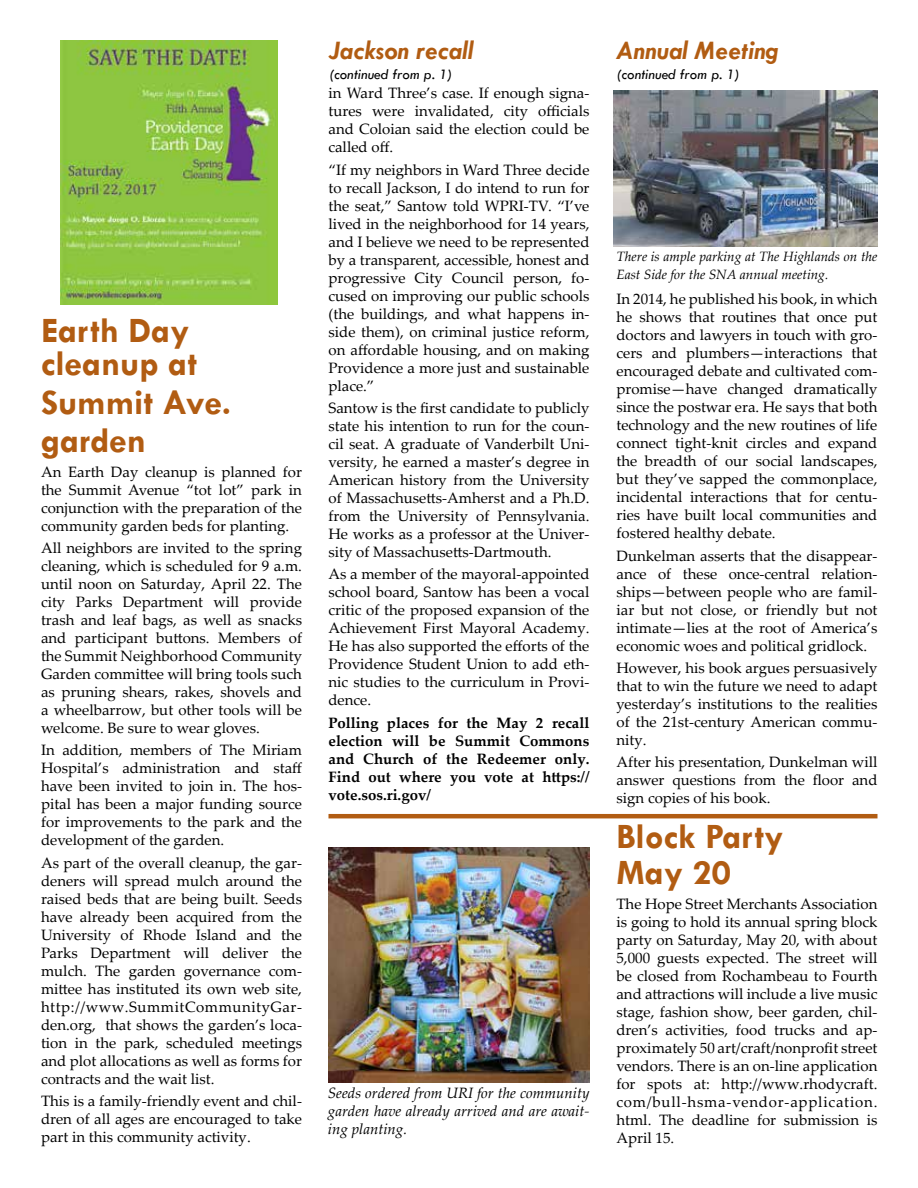
<style>
.page{position:relative;width:918px;height:1188px;background:#fff}
.page>*{position:absolute;margin:0;border:0;box-sizing:border-box;transform-origin:0 0}
.t1{font:700 36px/33px "Tw Cen";color:#b15c12}
.t2{font:italic 700 27px "Tw Cen";color:#b15c12}
.t3{font:15px/18px "Palatino Linotype";color:#000;text-align:justify}
.t4{font:700 15px/18px "Palatino Linotype";color:#000;text-align:justify}
.t5{font:italic 15px/18px "Palatino Linotype";color:#000;text-align:justify}
.t6{font:italic 15px "Tw Cen";color:#000}
.t7{font:italic 13.5px/18px "Palatino Linotype";color:#000}
</style>
<div class="page">
<hr style="left:328px;top:814px;width:550px;height:4px;background:#b15c12">
<img style="left:613px;top:90px;width:265px;height:157px">
<img style="left:328px;top:847px;width:262px;height:235px">
<img style="left:60px;top:40px;width:217px;height:265px">
<h1 class="t1" style="left:41px;top:313px;width:158px">Earth Day cleanup at</h1>
<h1 class="t1" style="left:41px;top:383px;width:192px;line-height:37.5px">Summit Ave. garden</h1>
<p class="t3" style="left:41px;top:462px;width:263px">An Earth Day cleanup is planned for the Summit Avenue “tot lot” park in conjunction with the preparation of the community garden beds for planting.</p>
<p class="t3" style="left:41px;top:538px;width:263px">All neighbors are invited to the spring cleaning, which is scheduled for 9 a.m. until noon on Saturday, April 22. The city Parks Department will provide trash and leaf bags, as well as snacks and participant buttons. Members of the Summit Neighborhood Community Garden committee will bring tools such as pruning shears, rakes, shovels and a wheelbarrow, but other tools will be welcome. Be sure to wear gloves.</p>
<p class="t3" style="left:41px;top:741px;width:263px">In addition, members of The Miriam Hospital’s administration and staff have been invited to join in. The hos&shy;pital has been a major funding source for improvements to the park and the development of the garden.</p>
<p class="t3" style="left:41px;top:853px;width:263px">As part of the overall cleanup, the gar&shy;deners will spread mulch around the raised beds that are being built. Seeds have already been acquired from the University of Rhode Island and the Parks Department will deliver the mulch. The garden governance com&shy;mittee has instituted its own web site, http://www.SummitCommunityGar&shy;den.org, that shows the garden’s loca&shy;tion in the park, scheduled meetings and plot allocations as well as forms for contracts and the wait list.</p>
<p class="t3" style="left:41px;top:1091px;width:263px">This is a family-friendly event and chil&shy;dren of all ages are encouraged to take part in this community activity.</p>
<h2 class="t2" style="left:329px;top:34px;width:146px">Jackson recall</h2>
<p class="t6" style="left:329px;top:65px;width:125px">(continued from p. 1)</p>
<p class="t3" style="left:328px;top:84px;width:263px">in Ward Three’s case. If enough signa&shy;tures were invalidated, city officials and Coloian said the election could be called off.</p>
<p class="t3" style="left:328px;top:160px;width:263px">“If my neighbors in Ward Three decide to recall Jackson, I do intend to run for the seat,” Santow told WPRI-TV. “I’ve lived in the neighborhood for 14 years, and I believe we need to be represented by a transparent, accessible, honest and progressive City Council person, fo&shy;cused on improving our public schools (the buildings, and what happens in&shy;side them), on criminal justice reform, on affordable housing, and on making Providence a more just and sustainable place.”</p>
<p class="t3" style="left:328px;top:398px;width:263px">Santow is the first candidate to publicly state his intention to run for the coun&shy;cil seat. A graduate of Vanderbilt Uni&shy;versity, he earned a master’s degree in American history from the University of Massachusetts-Amherst and a Ph.D. from the University of Pennsylvania.<br>He works as a professor at the Univer&shy;sity of Massachusetts-Dartmouth.</p>
<p class="t3" style="left:328px;top:565px;width:263px">As a member of the mayoral-appointed school board, Santow has been a vocal critic of the proposed expansion of the Achievement First Mayoral Academy.<br>He has also supported the efforts of the Providence Student Union to add eth&shy;nic studies to the curriculum in Provi&shy;dence.</p>
<p class="t4" style="left:328px;top:713px;width:263px">Polling places for the May 2 recall election will be Summit Commons and Church of the Redeemer only.<br>Find out where you vote at https:// vote.sos.ri.gov/</p>
<p class="t5" style="left:328px;top:1083px;width:263px">Seeds ordered from URI for the community garden have already arrived and are await&shy;ing planting.</p>
<h2 class="t2" style="left:616px;top:34px;width:164px">Annual Meeting</h2>
<p class="t6" style="left:616px;top:65px;width:125px">(continued from p. 1)</p>
<p class="t7" style="left:616px;top:247px;width:262px">There is ample parking at The Highlands on the<br>East Side for the SNA annual meeting.</p>
<p class="t3" style="left:616px;top:290px;width:263px">In 2014, he published his book, in which he shows that routines that once put doctors and lawyers in touch with gro&shy;cers and plumbers—interactions that encouraged debate and cultivated com&shy;promise—have changed dramatically since the postwar era. He says that both technology and the new routines of life connect tight-knit circles and expand the breadth of our social landscapes, but they’ve sapped the commonplace, incidental interactions that for centu&shy;ries have built local communities and fostered healthy debate.</p>
<p class="t3" style="left:616px;top:546px;width:263px">Dunkelman asserts that the disappear&shy;ance of these once-central relation&shy;ships—between people who are famil&shy;iar but not close, or friendly but not intimate—lies at the root of America’s economic woes and political gridlock.</p>
<p class="t3" style="left:616px;top:658px;width:262px">However, his book argues persuasively that to win the future we need to adapt yesterday’s institutions to the realities of the 21st-century American commu&shy;nity.</p>
<p class="t3" style="left:616px;top:753px;width:263px">After his presentation, Dunkelman will answer questions from the floor and sign copies of his book.</p>
<h1 class="t1" style="left:616px;top:818px;width:168px;line-height:36px">Block Party<br>May 20</h1>
<p class="t3" style="left:616px;top:895px;width:263px">The Hope Street Merchants Association is going to hold its annual spring block party on Saturday, May 20, with about 5,000 guests expected. The street will be closed from Rochambeau to Fourth and attractions will include a live music stage, fashion show, beer garden, chil&shy;dren’s activities, food trucks and ap&shy;proximately 50 art/craft/nonprofit street vendors. There is an on-line application for spots at: http://www.rhodycraft. com/bull-hsma-vendor-application. html. The deadline for submission is April 15.</p>
</div>
